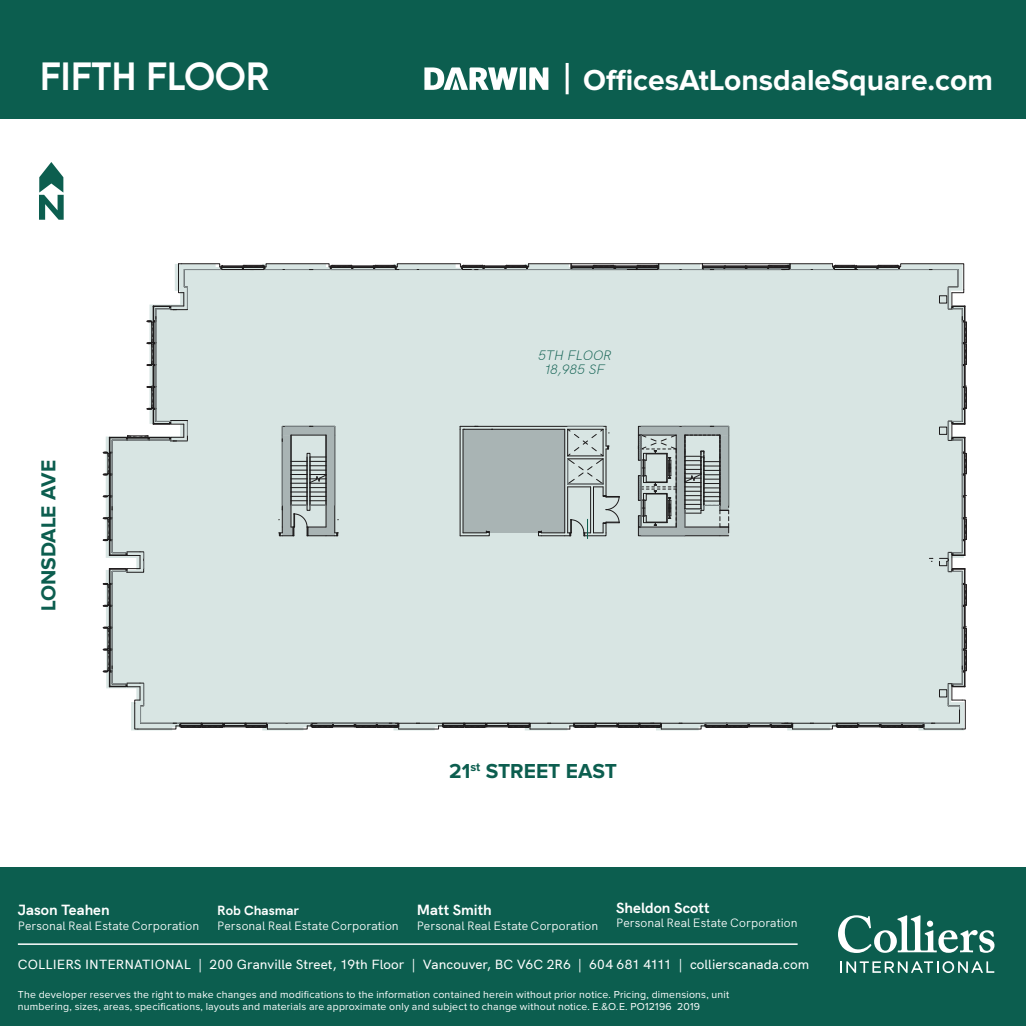
<style>
.page{position:relative;width:1026px;height:1026px;background:#fff}
.page>*{position:absolute;margin:0;border:0;box-sizing:border-box;transform-origin:0 0}
.t1{font:800 36px "Arca Majora 2";color:#fff}
.t2{font:700 30px "Proxima Nova";color:#fff}
.BOLD_CAPS_DARK{font:700 21px "Proxima Nova";color:#0c5e4f}
.t3{font:700 15px "HK Grotesk";color:#fff}
.t4{font:500 13.5px "HK Grotesk";letter-spacing:.005em;color:#fff}
.Callouts_White{font:italic 300 13.5px "HK Grotesk";color:#0c5e4f}
.t5{font:700 13.5px "HK Grotesk";color:#fff}
.t6{font:12px "HK Grotesk";letter-spacing:.01em;color:#fff}
.t7{font:10.5px/12.6px "Proxima Nova";letter-spacing:.02em;color:#fff}
</style>
<div class="page">
<div style="left:0;top:0;width:1026px;height:119px;background:#0c5e4f"></div>
<div style="left:0;top:867px;width:1026px;height:159px;background:#0c5e4f"></div>
<svg style="left:838px;top:915px;width:156px;height:38px"></svg>
<svg style="left:840px;top:961px;width:154px;height:12px"></svg>
<hr style="left:18px;top:943px;width:780px;height:2px;background:#fff">
<hr style="left:566px;top:63px;width:3px;height:31px;background:#fff">
<svg style="left:39px;top:162px;width:25px;height:58px"></svg>
<svg style="left:424px;top:67px;width:124px;height:23px"></svg>
<svg style="left:103px;top:263px;width:864px;height:467px"></svg>
<p class="t1" style="left:40px;top:57px;width:230px">FIFTH FLOOR</p>
<h2 class="t2" style="left:583px;top:66px;width:411px">OfficesAtLonsdaleSquare.com</h2>
<p class="BOLD_CAPS_DARK" style="left:39px;top:611px;width:153px;rotate:-90deg">LONSDALE AVE</p>
<p class="Callouts_White" style="left:538px;top:345px;width:75px">5TH FLOOR</p>
<p class="Callouts_White" style="left:545px;top:359px;width:61px">18,985 SF</p>
<p class="BOLD_CAPS_DARK" style="left:449px;top:761px;width:169px">21<sup>st</sup> STREET EAST</p>
<h3 class="t3" style="left:18px;top:898px;width:93px">Jason Teahen</h3>
<p class="t6" style="left:18px;top:916px;width:183px">Personal Real Estate Corporation</p>
<p class="t5" style="left:217px;top:900px;width:83px">Rob Chasmar</p>
<p class="t6" style="left:217px;top:916px;width:183px">Personal Real Estate Corporation</p>
<h3 class="t3" style="left:417px;top:898px;width:76px">Matt Smith</h3>
<p class="t6" style="left:417px;top:916px;width:183px">Personal Real Estate Corporation</p>
<h3 class="t3" style="left:616px;top:896px;width:95px">Sheldon Scott</h3>
<p class="t6" style="left:616px;top:914px;width:183px">Personal Real Estate Corporation</p>
<p class="t4" style="left:18px;top:954px;width:793px">COLLIERS INTERNATIONAL | 200 Granville Street, 19th Floor | Vancouver, BC V6C 2R6 | 604 681 4111 | collierscanada.com</p>
<p class="t7" style="left:18px;top:988px;width:713px">The developer reserves the right to make changes and modifications to the information contained herein without prior notice. Pricing, dimensions, unit numbering, sizes, areas, specifications, layouts and materials are approximate only and subject to change without notice. E.&amp;O.E. PO12196 2019</p>
</div>
